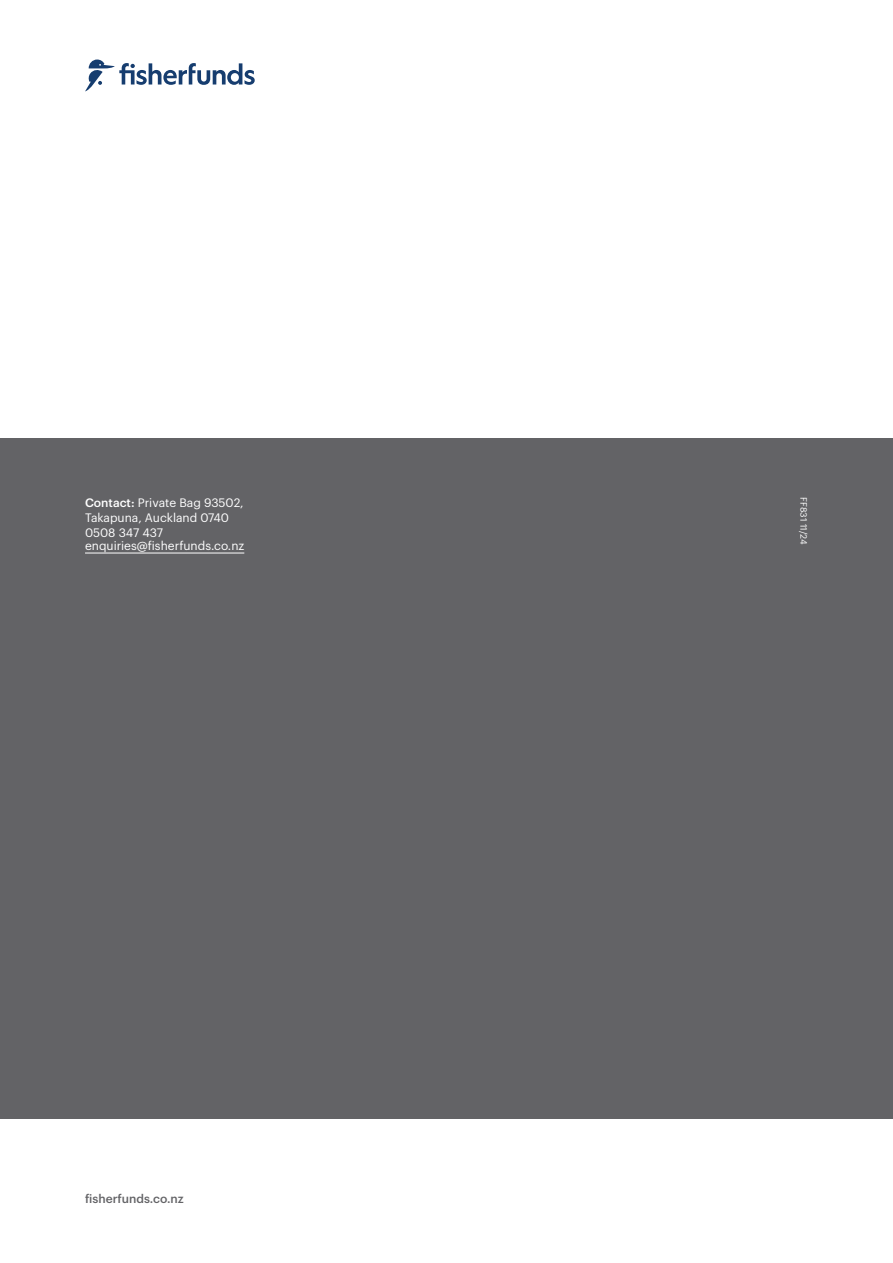
<style>
.page{position:relative;width:893px;height:1263px;background:#fff}
.page>*{position:absolute;margin:0;border:0;box-sizing:border-box;transform-origin:0 0}
.Body_8pt{font:12px/15px "Graphik";color:#fff}
.Body_8pt-2{font:500 12px "Graphik";color:#636366}
.Details_6pt{font:9px "Graphik";color:#fff}
.s1{font-weight:500}
</style>
<div class="page">
<div style="left:0;top:438px;width:893px;height:680px;background:#636366"></div>
<svg style="left:85px;top:60px;width:170px;height:31px"></svg>
<hr style="left:85px;top:553px;width:159px;height:1px;background:#fff">
<p class="Body_8pt" style="left:85px;top:494px;width:160px"><span class="s1">Contact:</span> Private Bag 93502,<br>Takapuna, Auckland 0740<br>0508 347 437</p>
<p class="Body_8pt" style="left:85px;top:538px;width:161px">enquiries@fisherfunds.co.nz</p>
<p class="Body_8pt-2" style="left:85px;top:1190px;width:100px">fisherfunds.co.nz</p>
<p class="Details_6pt" style="left:811px;top:497px;width:49px;rotate:90deg">FF831 11/24</p>
</div>
